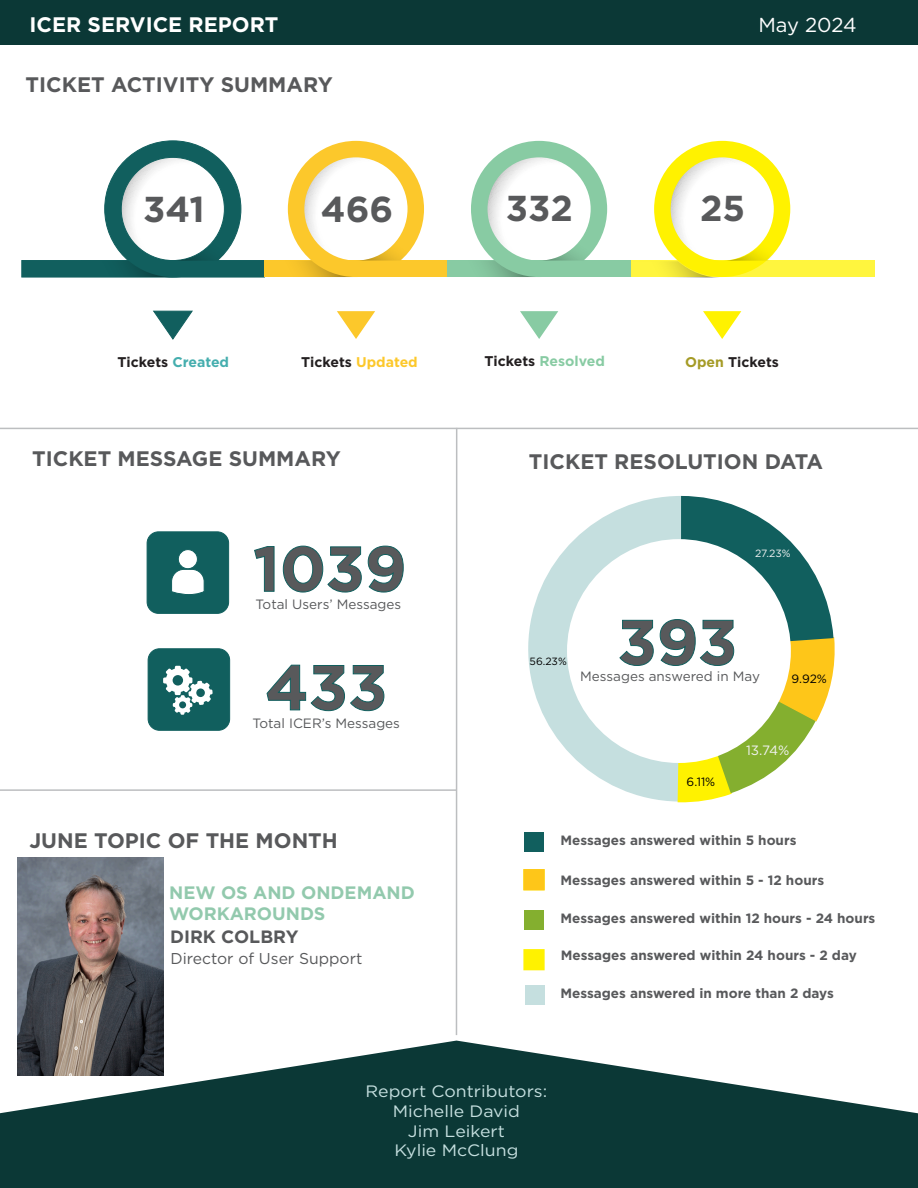
<style>
.page{position:relative;width:918px;height:1188px;background:#fff}
.page>*{position:absolute;margin:0;border:0;box-sizing:border-box;transform-origin:0 0}
.t1{font:700 63.45px "Gotham";letter-spacing:-.005em;color:#58595b}
.t2{font:700 36px "Gotham";color:#58595b}
.t3{font:700 21px "Gotham";color:#58595b}
.t4{font:700 21px "Gotham";color:#fff}
.t5{font:20.25px "Gotham";letter-spacing:-.01em;color:#fff}
.t6{font:700 18px/21.6px "Gotham";color:#79bd9a}
.t7{font:700 17.85px "Gotham";color:#58595b}
.t8{font:16.5px/19.8px "Gotham";color:#c5dfdf;text-align:center;scale:1.07 1}
.t9{font:15.75px "Gotham";color:#58595b}
.t10{font:700 14.1px "Gotham";color:#231f20}
.t11{font:700 14.1px "Gotham";color:#88cba3}
.t12{font:700 13.5px "Gotham";color:#58595b}
.t13{font:13.5px "Gotham";color:#58595b}
.t14{font:13.5px "Gotham";color:#f1f2f2}
.t15{font:12px "Gotham";color:#000}
.t16{font:10.5px "Gotham";color:#f1f2f2}
.t17{font:10.5px "Gotham";color:#000}
.s1{color:#45aeae}
.s2{color:#fcc82b}
.s3{color:#231f20}
.s4{color:#a59b26}
</style>
<div class="page">
<img style="left:17px;top:857px;width:146px;height:184px">
<svg style="left:0;top:1041px;width:918px;height:147px;fill:#0b3836"></svg>
<hr style="left:0;top:428px;width:918px;height:1px;background:#bcbec0">
<hr style="left:0;top:789px;width:457px;height:2px;background:#bcbec0">
<hr style="left:456px;top:428px;width:1px;height:607px;background:#bcbec0">
<div style="left:0;top:0;width:918px;height:45px;background:#0b3836"></div>
<div style="left:525px;top:832px;width:19px;height:20px;background:#115f5e"></div>
<div style="left:524px;top:910px;width:20px;height:19px;background:#84af2f"></div>
<div style="left:525px;top:985px;width:20px;height:20px;background:#c5dfdf"></div>
<svg style="left:528px;top:509px;width:92px;height:280px;fill:#c5dfdf"></svg>
<div style="left:567px;top:539px;width:224px;height:224px;background:#fff;border-radius:50%"></div>
<div style="left:148px;top:649px;width:82px;height:81px;background:#115f5e;border-radius:11px"></div>
<div style="left:148px;top:649px;width:82px;height:81px;border:1px solid #115f5e;border-radius:11px"></div>
<svg style="left:254px;top:546px;width:20px;height:45px"></svg>
<svg style="left:283px;top:546px;width:78px;height:46px"></svg>
<svg style="left:368px;top:546px;width:35px;height:46px"></svg>
<svg style="left:267px;top:665px;width:117px;height:46px"></svg>
<svg style="left:163px;top:666px;width:50px;height:49px"></svg>
<div style="left:147px;top:532px;width:82px;height:81px;background:#115f5e;border-radius:11px"></div>
<div style="left:147px;top:532px;width:82px;height:81px;border:1px solid #115f5e;border-radius:11px"></div>
<div style="left:178px;top:550px;width:19px;height:19px;background:#fff;border-radius:50%"></div>
<div style="left:178px;top:550px;width:19px;height:19px;border:1px solid #115f5e;border-radius:50%"></div>
<svg style="left:171px;top:569px;width:33px;height:26px"></svg>
<div style="left:22px;top:260px;width:243px;height:17px;background:#115f5e"></div>
<div style="left:264px;top:261px;width:184px;height:16px;background:#fcc82b"></div>
<div style="left:448px;top:261px;width:183px;height:16px;background:#88cba3"></div>
<div style="left:631px;top:261px;width:243px;height:16px;background:#fff53e"></div>
<svg style="left:153px;top:311px;width:39px;height:28px"></svg>
<svg style="left:337px;top:311px;width:38px;height:28px"></svg>
<svg style="left:520px;top:311px;width:38px;height:28px"></svg>
<svg style="left:703px;top:311px;width:38px;height:28px"></svg>
<svg style="left:264px;top:141px;width:160px;height:136px"></svg>
<svg style="left:448px;top:141px;width:159px;height:136px"></svg>
<svg style="left:631px;top:141px;width:159px;height:137px"></svg>
<svg style="left:81px;top:141px;width:160px;height:136px"></svg>
<svg style="left:620px;top:496px;width:215px;height:307px"></svg>
<div style="left:523px;top:869px;width:22px;height:21px;background:#fec619;border:2px solid #fec619"></div>
<div style="left:523px;top:949px;width:22px;height:21px;background:#fff200;border:2px solid #fff200"></div>
<h3 class="t4" style="left:30px;top:11px;width:250px">ICER SERVICE REPORT</h3>
<h3 class="t5" style="left:758px;top:12px;width:100px">May 2024</h3>
<h3 class="t3" style="left:26px;top:70px;width:309px">TICKET ACTIVITY SUMMARY</h3>
<h2 class="t2" style="left:143px;top:185px;width:63px">341</h2>
<h2 class="t2" style="left:700px;top:184px;width:47px">25</h2>
<h2 class="t2" style="left:321px;top:185px;width:74px">466</h2>
<h2 class="t2" style="left:506px;top:185px;width:69px">332</h2>
<p class="t10" style="left:118px;top:353px;width:113px">Tickets <span class="s1">Created</span></p>
<p class="t10" style="left:301px;top:353px;width:118px">Tickets <span class="s2">Updated</span></p>
<p class="t11" style="left:485px;top:352px;width:122px"><span class="s3">Tickets</span> Resolved</p>
<p class="t10" style="left:685px;top:353px;width:95px"><span class="s4">Open</span> Tickets</p>
<h3 class="t3" style="left:32px;top:445px;width:310px">TICKET MESSAGE SUMMARY</h3>
<h1 class="t1" style="left:253px;top:527px;width:155px">1039</h1>
<p class="t13" style="left:256px;top:596px;width:147px">Total Users’ Messages</p>
<h1 class="t1" style="left:265px;top:645px;width:124px">433</h1>
<p class="t13" style="left:252px;top:715px;width:149px">Total ICER’s Messages</p>
<h3 class="t3" style="left:29px;top:826px;width:310px">JUNE TOPIC OF THE MONTH</h3>
<h3 class="t6" style="left:169px;top:882px;width:247px">NEW OS AND ONDEMAND<br>WORKAROUNDS</h3>
<h3 class="t7" style="left:170px;top:925px;width:130px">DIRK COLBRY</h3>
<p class="t9" style="left:170px;top:949px;width:193px">Director of User Support</p>
<h3 class="t3" style="left:529px;top:448px;width:296px">TICKET RESOLUTION DATA</h3>
<p class="t16" style="left:755px;top:547px;width:37px">27.23%</p>
<p class="t17" style="left:530px;top:654px;width:39px">56.23%</p>
<h1 class="t1" style="left:618px;top:600px;width:121px">393</h1>
<p class="t13" style="left:580px;top:667px;width:181px">Messages answered in May</p>
<p class="t15" style="left:791px;top:671px;width:37px">9.92%</p>
<p class="t15" style="left:687px;top:774px;width:30px">6.11%</p>
<p class="t14" style="left:746px;top:741px;width:45px">13.74%</p>
<p class="t12" style="left:560px;top:832px;width:238px">Messages answered within 5 hours</p>
<p class="t12" style="left:560px;top:871px;width:265px">Messages answered within 5 - 12 hours</p>
<p class="t12" style="left:560px;top:909px;width:317px">Messages answered within 12 hours - 24 hours</p>
<p class="t12" style="left:561px;top:947px;width:298px">Messages answered within 24 hours - 2 day</p>
<p class="t12" style="left:560px;top:984px;width:275px">Messages answered in more than 2 days</p>
<p class="t8" style="left:366px;top:1081px;width:171px">Report Contributors:<br>Michelle David<br>Jim Leikert<br>Kylie McClung</p>
</div>
